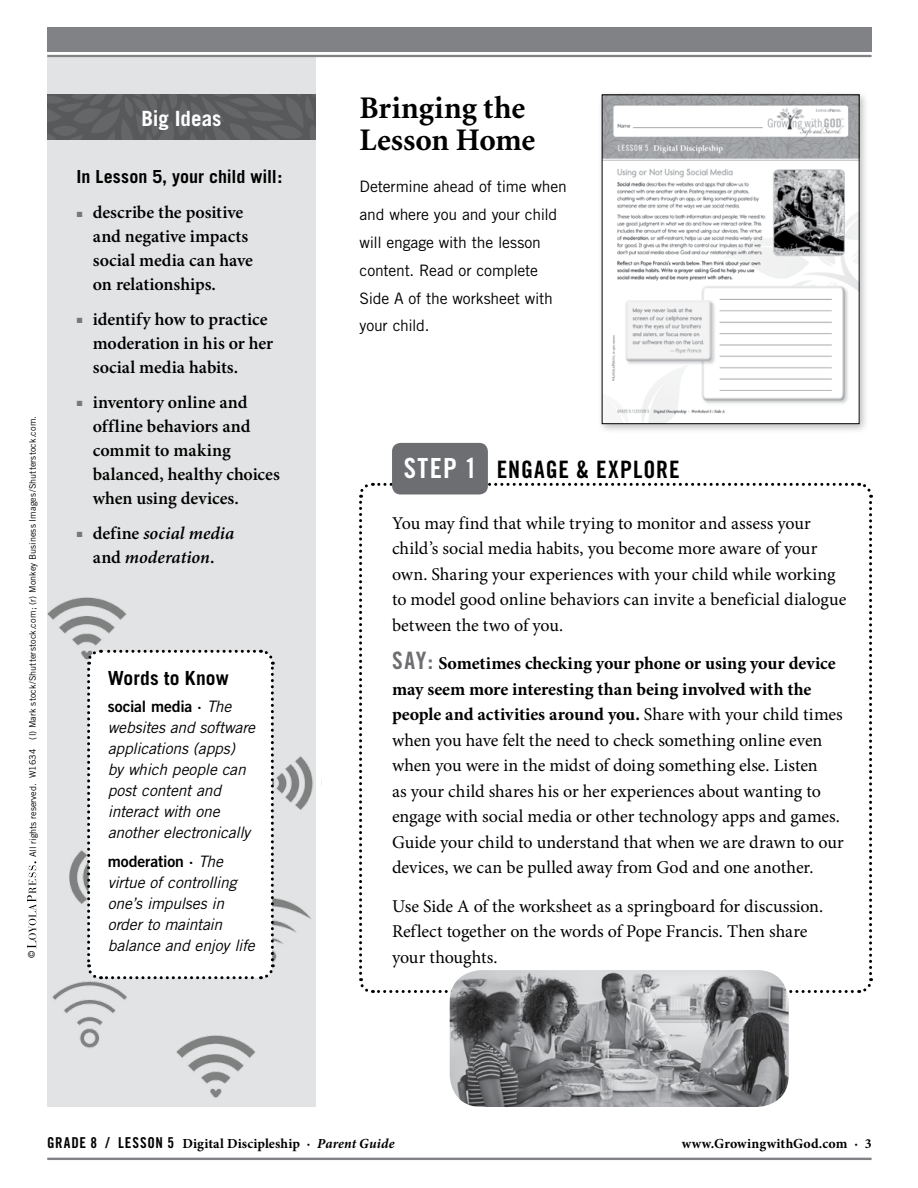
<style>
.page{position:relative;width:918px;height:1188px;background:#fff}
.page>*{position:absolute;margin:0;border:0;box-sizing:border-box;transform-origin:0 0}
.t1{font:700 31.5px/31.5px "Minion";color:#000}
.t2{font:24px "Trade Gothic Bold Cond Twenty";letter-spacing:.04em;color:#000}
.t3{font:700 21px "Trade Gothic";letter-spacing:-.005em;color:#fff}
.t4{font:700 19.5px "Trade Gothic";letter-spacing:.005em;color:#000}
.t5{font:18px/25.5px "Minion Pro";letter-spacing:-.005em;color:#000}
.t6{font:600 18px/24px "Minion Pro";color:#000}
.t7{font:italic 600 18px/24px "Minion Pro";color:#000;text-align:center}
.t8{font:700 18px "Trade Gothic";color:#000}
.t9{font:italic 15.75px/21px "Trade Gothic";letter-spacing:-.015em;color:#000}
.t10{font:15.75px/27.8px "Trade Gothic";letter-spacing:-.01em;color:#000}
.t11{font:15.75px "Trade Gothic Bold Two";letter-spacing:-.005em;color:#000}
.t12{font:700 13.8px "Minion Pro";letter-spacing:.01em;color:#000}
.t13{font:9.15px "Trade Gothic";color:#000}
.t14{font:9px "Trade Gothic";letter-spacing:.01em;color:#000}
.s1{font-size:9.15px}
.s2{color:#77787b}
.s3{font-style:normal}
.s4{font-family:"Trade Gothic";font-style:italic}
.s5{font-size:27.75px;color:#fff}
.s6{font-family:"Trade Gothic Bold Cond Twenty";font-size:24px;color:#6d6e71}
.s7{font-weight:700}
.s8{font-family:"Trade Gothic Bold Cond Twenty";font-weight:400;font-size:15px}
.s9{font-style:italic}
</style>
<div class="page">
<div style="left:47px;top:57px;width:269px;height:1050px;background:#e2e3e4"></div>
<hr style="left:47px;top:55px;width:825px;height:2px;background:#808285">
<div style="left:47px;top:27px;width:825px;height:24px;background:#808285"></div>
<hr style="left:47px;top:1158px;width:825px;height:2px;background:#808285">
<svg style="left:27px;top:861px;width:9px;height:87px"></svg>
<svg style="left:47px;top:94px;width:269px;height:46px;background:#5e5f60"></svg>
<img style="left:52px;top:981px;width:75px;height:67px">
<img style="left:276px;top:756px;width:37px;height:54px">
<img style="left:276px;top:898px;width:35px;height:60px">
<img style="left:47px;top:597px;width:80px;height:62px">
<img style="left:176px;top:1035px;width:79px;height:63px">
<img style="left:69px;top:850px;width:16px;height:54px">
<svg style="left:359px;top:482px;width:514px;height:511px"></svg>
<svg style="left:85px;top:648px;width:191px;height:332px;background:#f8f8f8"></svg>
<div style="left:392px;top:443px;width:96px;height:51px;background:#6d6e71;border-radius:9px"></div>
<div style="left:598px;top:90px;width:271px;height:344px;background:#000;opacity:.25"></div>
<img style="left:604px;top:96px;width:254px;height:326px">
<div style="left:602px;top:94px;width:258px;height:330px;border:1px solid #000"></div>
<img style="left:450px;top:970px;width:339px;height:137px">
<p class="t14" style="left:27px;top:857px;width:443px;rotate:-90deg"><span class="s1">All rights reserved.</span> W1634 (l) Mark stock/Shutterstock.com; (r) Monkey Business Images/Shutterstock.com.</p>
<p class="t13" style="left:26px;top:958px;width:9px;rotate:-90deg">©</p>
<p class="t3" style="left:142px;top:105px;width:82px">Big Ideas</p>
<p class="t8" style="left:77px;top:166px;width:207px">In Lesson 5, your child will:</p>
<p class="t6" style="left:93px;top:201px;width:162px;text-indent:-16px"><span class="s2">■</span> describe the positive and negative impacts social media can have on relationships.</p>
<p class="t6" style="left:93px;top:308px;width:182px;text-indent:-16px"><span class="s2">■</span> identify how to practice moderation in his or her social media habits.</p>
<p class="t6" style="left:93px;top:391px;width:189px;text-indent:-16px"><span class="s2">■</span> inventory online and offline behaviors and commit to making balanced, healthy choices when using devices.</p>
<p class="t7" style="left:77px;top:522px;width:159px"><span class="s2">■</span> <span class="s3">define</span> social media <span class="s3">and</span> moderation<span class="s3">.</span></p>
<p class="t4" style="left:108px;top:666px;width:122px">Words to Know</p>
<p class="t11" style="left:108px;top:696px;width:125px">social media · <span class="s4">The</span></p>
<p class="t9" style="left:108px;top:717px;width:149px">websites and software applications (apps)<br>by which people can post content and interact with one another electronically</p>
<p class="t11" style="left:108px;top:852px;width:117px">moderation · <span class="s4">The</span></p>
<p class="t9" style="left:108px;top:872px;width:148px">virtue of controlling one’s impulses in order to maintain balance and enjoy life</p>
<h1 class="t1" style="left:360px;top:93px;width:177px">Bringing the<br>Lesson Home</h1>
<p class="t10" style="left:360px;top:173px;width:209px">Determine ahead of time when and where you and your child will engage with the lesson content. Read or complete<br>Side A of the worksheet with your child.</p>
<h2 class="t2" style="left:404px;top:455px;width:278px"><span class="s5">STEP 1</span> ENGAGE &amp; EXPLORE</h2>
<p class="t5" style="left:392px;top:510px;width:456px">You may find that while trying to monitor and assess your child’s social media habits, you become more aware of your own. Sharing your experiences with your child while working to model good online behaviors can invite a beneficial dialogue between the two of you.</p>
<p class="t5" style="left:392px;top:651px;width:453px"><span class="s6">SAY:</span> <span class="s7">Sometimes checking your phone or using your device may seem more interesting than being involved with the people and activities around you.</span> Share with your child times when you have felt the need to check something online even when you were in the midst of doing something else. Listen<br>as your child shares his or her experiences about wanting to engage with social media or other technology apps and games.<br>Guide your child to understand that when we are drawn to our devices, we can be pulled away from God and one another.</p>
<p class="t5" style="left:392px;top:893px;width:433px">Use Side A of the worksheet as a springboard for discussion.<br>Reflect together on the words of Pope Francis. Then share your thoughts.</p>
<p class="t12" style="left:47px;top:1135px;width:349px"><span class="s8">GRADE 8 / LESSON 5</span> Digital Discipleship · <span class="s9">Parent Guide</span></p>
<p class="t12" style="left:682px;top:1135px;width:191px">www.GrowingwithGod.com · 3</p>
</div>
